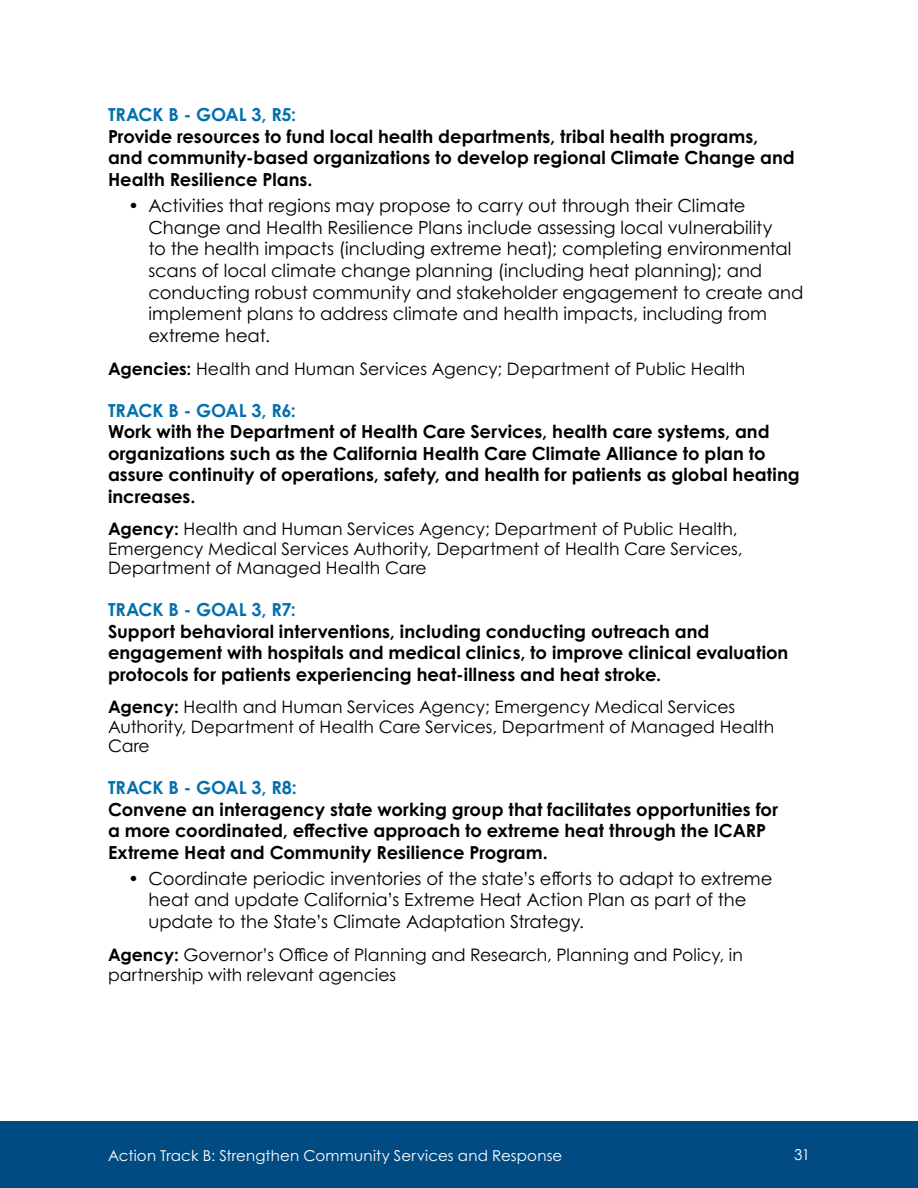
<style>
.page{position:relative;width:918px;height:1188px;background:#fff}
.page>*{position:absolute;margin:0;border:0;box-sizing:border-box;transform-origin:0 0}
.Header_4{font:700 18px/21.6px "Century Gothic Pro";color:#000}
.t1{font:18px/21.6px "Century Gothic Pro";color:#000}
.Agency{font:17.25px/19.5px "Century Gothic Pro";color:#000}
.t2{font:15px "Century Gothic Pro";letter-spacing:.01em;color:#fff}
.s1{color:#0370ab}
.s2{font-weight:700}
</style>
<div class="page">
<div style="left:0;top:1121px;width:918px;height:67px;background:#014b83"></div>
<h5 class="Header_4" style="left:108px;top:104px;width:688px"><span class="s1">TRACK B - GOAL 3, R5:<br></span>Provide resources to fund local health departments, tribal health programs, and community-based organizations to develop regional Climate Change and Health Resilience Plans.</h5>
<p class="t1" style="left:148px;top:195px;width:656px;text-indent:-20px">• Activities that regions may propose to carry out through their Climate Change and Health Resilience Plans include assessing local vulnerability<br>to the health impacts (including extreme heat); completing environmental scans of local climate change planning (including heat planning); and conducting robust community and stakeholder engagement to create and implement plans to address climate and health impacts, including from extreme heat.</p>
<p class="Agency" style="left:108px;top:359px;width:639px"><span class="s2">Agencies:</span> Health and Human Services Agency; Department of Public Health</p>
<h5 class="Header_4" style="left:108px;top:399px;width:693px"><span class="s1">TRACK B - GOAL 3, R6:<br></span>Work with the Department of Health Care Services, health care systems, and organizations such as the California Health Care Climate Alliance to plan to assure continuity of operations, safety, and health for patients as global heating increases.</h5>
<p class="Agency" style="left:108px;top:519px;width:636px"><span class="s2">Agency:</span> Health and Human Services Agency; Department of Public Health,<br>Emergency Medical Services Authority, Department of Health Care Services,<br>Department of Managed Health Care</p>
<h5 class="Header_4" style="left:108px;top:599px;width:682px"><span class="s1">TRACK B - GOAL 3, R7:<br></span>Support behavioral interventions, including conducting outreach and engagement with hospitals and medical clinics, to improve clinical evaluation protocols for patients experiencing heat-illness and heat stroke.</h5>
<p class="Agency" style="left:108px;top:697px;width:668px"><span class="s2">Agency:</span> Health and Human Services Agency; Emergency Medical Services<br>Authority, Department of Health Care Services, Department of Managed Health<br>Care</p>
<h5 class="Header_4" style="left:108px;top:776px;width:672px"><span class="s1">TRACK B - GOAL 3, R8:<br></span>Convene an interagency state working group that facilitates opportunities for a more coordinated, effective approach to extreme heat through the ICARP Extreme Heat and Community Resilience Program.</h5>
<p class="t1" style="left:148px;top:867px;width:626px;text-indent:-20px">• Coordinate periodic inventories of the state’s efforts to adapt to extreme heat and update California’s Extreme Heat Action Plan as part of the update to the State’s Climate Adaptation Strategy.</p>
<p class="Agency" style="left:108px;top:945px;width:637px"><span class="s2">Agency:</span> Governor’s Office of Planning and Research, Planning and Policy, in partnership with relevant agencies</p>
<p class="t2" style="left:108px;top:1147px;width:456px">Action Track B: Strengthen Community Services and Response</p>
<p class="t2" style="left:794px;top:1145px;width:17px">31</p>
</div>
